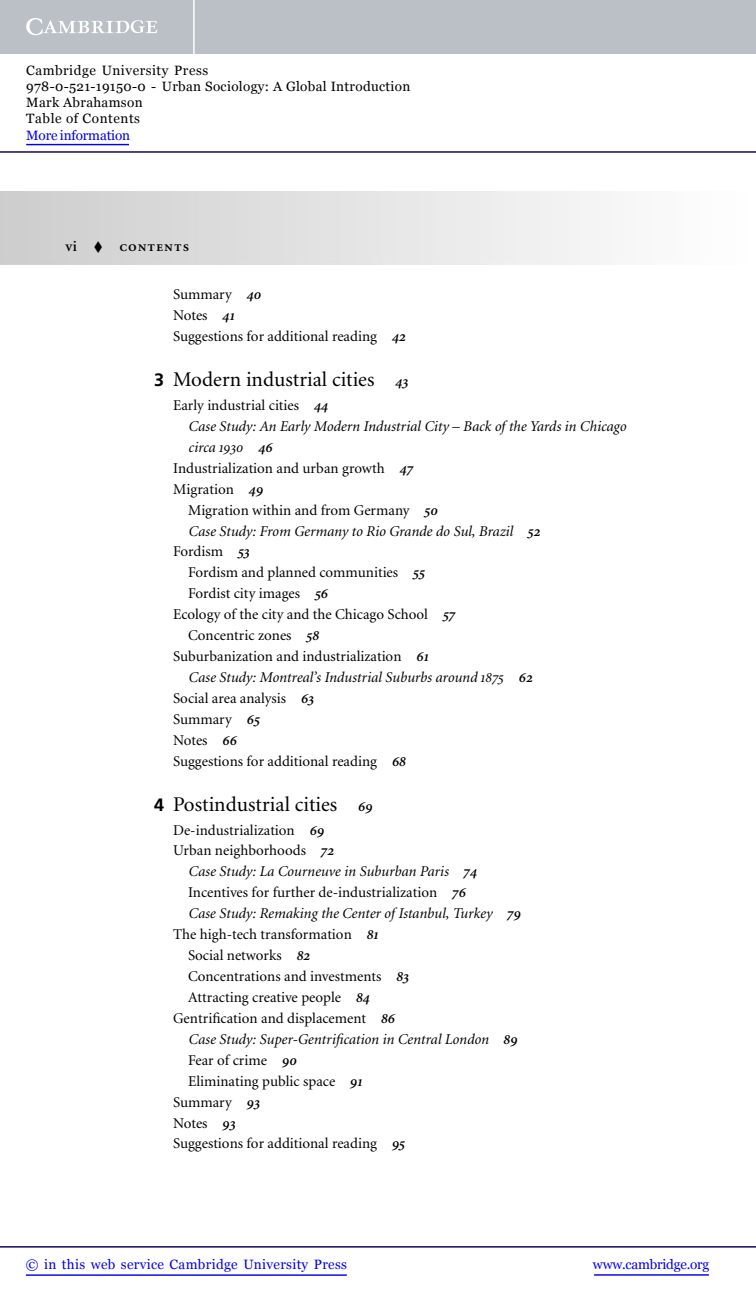
<style>
.page{position:relative;width:756px;height:1298px;background:#fff}
.page>*{position:absolute;margin:0;border:0;box-sizing:border-box;transform-origin:0 0}
.t1{font:20.85px "Minion";color:#000}
.t2{font:15px/20.9px "Minion";color:#000}
.t3{font:italic 15px "Minion";color:#000}
.t4{font:15px "Minion Semibold SC";letter-spacing:.065em;color:#000}
.t5{font:13.5px/16.2px "Georgia";letter-spacing:.025em;color:#000}
.t6{font:13.5px "Georgia";letter-spacing:.025em;color:#0000f1}
.t7{font:13.5px "Georgia";letter-spacing:-.015em;color:#0000f1}
.t8{font:13.5px "Georgia";letter-spacing:-.01em;color:#0000f1}
.s1{font-family:"Minion";font-weight:600}
.s2{font-family:"MSAM10";font-size:13.5px}
.s3{font-family:"Minion Semibold Italic SC"}
.s4{font-family:"Frutiger";font-weight:700;font-size:18px}
.s5{font-family:"Minion Semibold Italic SC";font-size:15px}
.s6{font-family:"Minion Italic SC";font-style:normal}
.s7{font-family:"Minion Semibold Italic SC";font-style:normal}
</style>
<div class="page">
<div style="left:0;top:0;width:756px;height:54px;background:#bac0c6"></div>
<svg style="left:26px;top:18px;width:132px;height:17px"></svg>
<hr style="left:193px;top:0;width:2px;height:54px;background:#fff">
<hr style="left:0;top:151px;width:756px;height:2px;background:#150666">
<hr style="left:594px;top:1274px;width:115px;height:1px;background:#0000f1">
<hr style="left:0;top:1246px;width:756px;height:1px;background:#150666">
<hr style="left:26px;top:1274px;width:321px;height:1px;background:#0000f1">
<hr style="left:26px;top:144px;width:103px;height:1px;background:#0000f1">
<p class="t5" style="left:26px;top:62px;width:386px">Cambridge University Press<br>978-0-521-19150-0 - Urban Sociology: A Global Introduction<br>Mark Abrahamson<br>Table of Contents</p>
<p class="t8" style="left:26px;top:127px;width:105px">More information</p>
<p class="t4" style="left:66px;top:240px;width:125px"><span class="s1">vi</span> <span class="s2">-</span> contents</p>
<p class="t2" style="left:173px;top:285px;width:234px">Summary <span class="s3">40<br></span>Notes <span class="s3">41<br></span>Suggestions for additional reading <span class="s3">42</span></p>
<h1 class="t1" style="left:154px;top:371px;width:256px"><span class="s4">3</span> Modern industrial cities <span class="s5">43</span></h1>
<p class="t2" style="left:173px;top:396px;width:157px">Early industrial cities <span class="s3">44</span></p>
<p class="t3" style="left:188px;top:420px;width:439px">Case Study: An Early Modern Industrial City – Back of the Yards in Chicago</p>
<p class="t3" style="left:188px;top:441px;width:86px">circa <span class="s6">1930</span> <span class="s7">46</span></p>
<p class="t2" style="left:173px;top:459px;width:242px">Industrialization and urban growth <span class="s3">47</span></p>
<p class="t2" style="left:173px;top:480px;width:92px">Migration <span class="s3">49</span></p>
<p class="t2" style="left:188px;top:500px;width:251px">Migration within and from Germany <span class="s3">50</span></p>
<p class="t3" style="left:188px;top:525px;width:354px">Case Study: From Germany to Rio Grande do Sul, Brazil <span class="s7">52</span></p>
<p class="t2" style="left:173px;top:542px;width:78px">Fordism <span class="s3">53</span></p>
<p class="t2" style="left:188px;top:563px;width:238px">Fordism and planned communities <span class="s3">55</span></p>
<p class="t2" style="left:188px;top:584px;width:142px">Fordist city images <span class="s3">56</span></p>
<p class="t2" style="left:173px;top:605px;width:284px">Ecology of the city and the Chicago School <span class="s3">57</span></p>
<p class="t2" style="left:188px;top:626px;width:133px">Concentric zones <span class="s3">58</span></p>
<p class="t2" style="left:173px;top:647px;width:257px">Suburbanization and industrialization <span class="s3">61</span></p>
<p class="t3" style="left:188px;top:671px;width:346px">Case Study: Montreal’s Industrial Suburbs around <span class="s6">1875</span> <span class="s7">62</span></p>
<p class="t2" style="left:173px;top:689px;width:143px">Social area analysis <span class="s3">63</span></p>
<p class="t2" style="left:173px;top:710px;width:88px">Summary <span class="s3">65</span></p>
<p class="t2" style="left:173px;top:731px;width:65px">Notes <span class="s3">66</span></p>
<p class="t2" style="left:173px;top:751px;width:234px">Suggestions for additional reading <span class="s3">68</span></p>
<h1 class="t1" style="left:154px;top:795px;width:220px"><span class="s4">4</span> Postindustrial cities <span class="s5">69</span></h1>
<p class="t2" style="left:173px;top:820px;width:153px">De-industrialization <span class="s3">69</span></p>
<p class="t2" style="left:173px;top:841px;width:162px">Urban neighborhoods <span class="s3">72</span></p>
<p class="t3" style="left:188px;top:865px;width:291px">Case Study: La Courneuve in Suburban Paris <span class="s7">74</span></p>
<p class="t2" style="left:188px;top:883px;width:279px">Incentives for further de-industrialization <span class="s3">76</span></p>
<p class="t3" style="left:188px;top:907px;width:334px">Case Study: Remaking the Center of Istanbul, Turkey <span class="s7">79</span></p>
<p class="t2" style="left:173px;top:925px;width:207px">The high-tech transformation <span class="s3">81</span></p>
<p class="t2" style="left:188px;top:946px;width:124px">Social networks <span class="s3">82</span></p>
<p class="t2" style="left:188px;top:967px;width:223px">Concentrations and investments <span class="s3">83</span></p>
<p class="t2" style="left:188px;top:988px;width:183px">Attracting creative people <span class="s3">84</span></p>
<p class="t2" style="left:173px;top:1009px;width:223px">Gentrification and displacement <span class="s3">86</span></p>
<p class="t3" style="left:188px;top:1033px;width:331px">Case Study: Super-Gentrification in Central London <span class="s7">89</span></p>
<p class="t2" style="left:188px;top:1050px;width:110px">Fear of crime <span class="s3">90</span></p>
<p class="t2" style="left:188px;top:1071px;width:176px">Eliminating public space <span class="s3">91</span></p>
<p class="t2" style="left:173px;top:1092px;width:88px">Summary <span class="s3">93</span></p>
<p class="t2" style="left:173px;top:1113px;width:64px">Notes <span class="s3">93</span></p>
<p class="t2" style="left:173px;top:1134px;width:233px">Suggestions for additional reading <span class="s3">95</span></p>
<p class="t6" style="left:26px;top:1256px;width:323px">© in this web service Cambridge University Press</p>
<p class="t7" style="left:593px;top:1256px;width:118px">www.cambridge.org</p>
</div>
